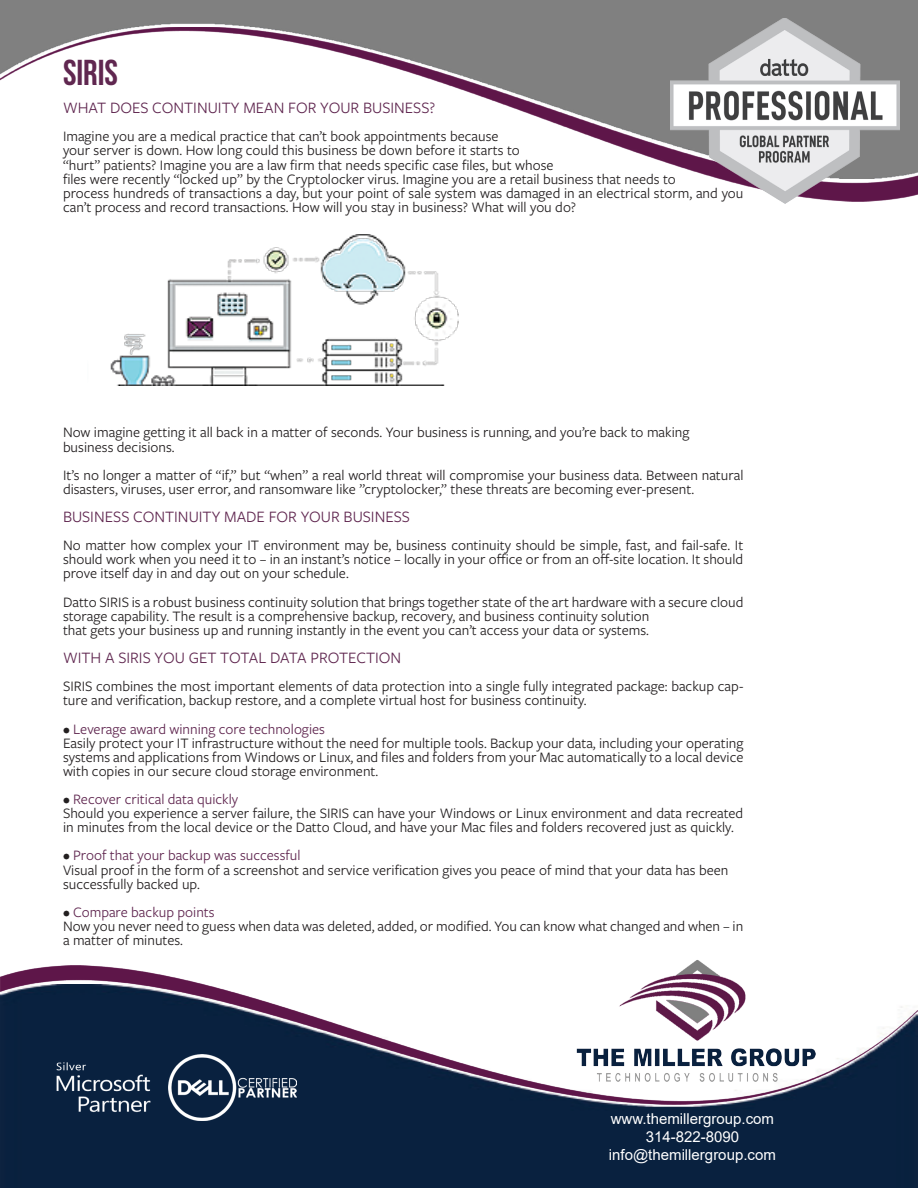
<style>
.page{position:relative;width:918px;height:1188px;background:#fff}
.page>*{position:absolute;margin:0;border:0;box-sizing:border-box;transform-origin:0 0}
.t1{font:36px "Bebas Neue";color:#602750}
.t2{font:16.5px "Freight Sans Pro";color:#602750}
.t3{font:15px/14.1px "Freight Sans Pro";color:#231f20}
.t4{font:15px "Freight Sans Pro";color:#602750}
.t5{font:15px "Arial";color:#fff}
.s1{color:#231f20}
</style>
<div class="page">
<div style="left:0;top:985px;width:918px;height:203px;background:#09213f"></div>
<img style="left:1px;top:965px;width:917px;height:140px">
<img style="left:0;top:27px;width:918px;height:172px">
<img style="left:179px;top:1054px;width:117px;height:66px">
<img style="left:29px;top:1037px;width:150px;height:99px">
<img style="left:110px;top:234px;width:349px;height:152px">
<img style="left:670px;top:18px;width:229px;height:186px">
<p class="t1" style="left:63px;top:52px;width:57px">Siris</p>
<p class="t2" style="left:63px;top:97px;width:374px">WHAT DOES CONTINUITY MEAN FOR YOUR BUSINESS?</p>
<p class="t3" style="left:63px;top:129px;width:437px">Imagine you are a medical practice that can’t book appointments because</p>
<p class="t3" style="left:63px;top:143px;width:458px">your server is down. How long could this business be down before it starts to</p>
<p class="t3" style="left:63px;top:157px;width:492px">“hurt” patients? Imagine you are a law firm that needs specific case files, but whose</p>
<p class="t3" style="left:63px;top:171px;width:614px">files were recently “locked up” by the Cryptolocker virus. Imagine you are a retail business that needs to</p>
<p class="t3" style="left:63px;top:185px;width:682px">process hundreds of transactions a day, but your point of sale system was damaged in an electrical storm, and you can’t process and record transactions. How will you stay in business? What will you do?</p>
<p class="t3" style="left:63px;top:425px;width:628px">Now imagine getting it all back in a matter of seconds. Your business is running, and you’re back to making</p>
<p class="t3" style="left:63px;top:439px;width:113px">business decisions.</p>
<p class="t3" style="left:63px;top:467px;width:682px">It’s no longer a matter of “if,” but “when” a real world threat will compromise your business data. Between natural disasters, viruses, user error, and ransomware like ”cryptolocker,” these threats are becoming ever-present.</p>
<p class="t2" style="left:63px;top:506px;width:349px">BUSINESS CONTINUITY MADE FOR YOUR BUSINESS</p>
<p class="t3" style="left:63px;top:538px;width:682px;text-align:justify">No matter how complex your IT environment may be, business continuity should be simple, fast, and fail-safe. It should work when you need it to – in an instant’s notice – locally in your office or from an off-site location. It should prove itself day in and day out on your schedule.</p>
<p class="t3" style="left:63px;top:594px;width:682px">Datto SIRIS is a robust business continuity solution that brings together state of the art hardware with a secure cloud storage capability. The result is a comprehensive backup, recovery, and business continuity solution</p>
<p class="t3" style="left:63px;top:622px;width:588px">that gets your business up and running instantly in the event you can’t access your data or systems.</p>
<p class="t2" style="left:63px;top:647px;width:340px">WITH A SIRIS YOU GET TOTAL DATA PROTECTION</p>
<p class="t3" style="left:63px;top:679px;width:682px">SIRIS combines the most important elements of data protection into a single fully integrated package: backup cap&shy;ture and verification, backup restore, and a complete virtual host for business continuity.</p>
<p class="t4" style="left:63px;top:719px;width:264px"><span class="s1">•</span> Leverage award winning core technologies</p>
<p class="t3" style="left:63px;top:735px;width:682px">Easily protect your IT infrastructure without the need for multiple tools. Backup your data, including your operating</p>
<p class="t3" style="left:63px;top:749px;width:682px">systems and applications from Windows or Linux, and files and folders from your Mac automatically to a local device with copies in our secure cloud storage environment.</p>
<p class="t4" style="left:63px;top:789px;width:177px"><span class="s1">•</span> Recover critical data quickly</p>
<p class="t3" style="left:63px;top:806px;width:682px">Should you experience a server failure, the SIRIS can have your Windows or Linux environment and data recreated in minutes from the local device or the Datto Cloud, and have your Mac files and folders recovered just as quickly.</p>
<p class="t4" style="left:63px;top:846px;width:239px"><span class="s1">•</span> Proof that your backup was successful</p>
<p class="t3" style="left:63px;top:862px;width:667px">Visual proof in the form of a screenshot and service verification gives you peace of mind that your data has been</p>
<p class="t3" style="left:63px;top:876px;width:138px">successfully backed up.</p>
<p class="t4" style="left:63px;top:902px;width:153px"><span class="s1">•</span> Compare backup points</p>
<p class="t3" style="left:63px;top:918px;width:682px">Now you never need to guess when data was deleted, added, or modified. You can know what changed and when – in a matter of minutes.</p>
<p class="t5" style="left:611px;top:1109px;width:165px">www.themillergroup.com</p>
<p class="t5" style="left:646px;top:1127px;width:95px">314-822-8090</p>
<p class="t5" style="left:609px;top:1145px;width:168px">info@themillergroup.com</p>
</div>
